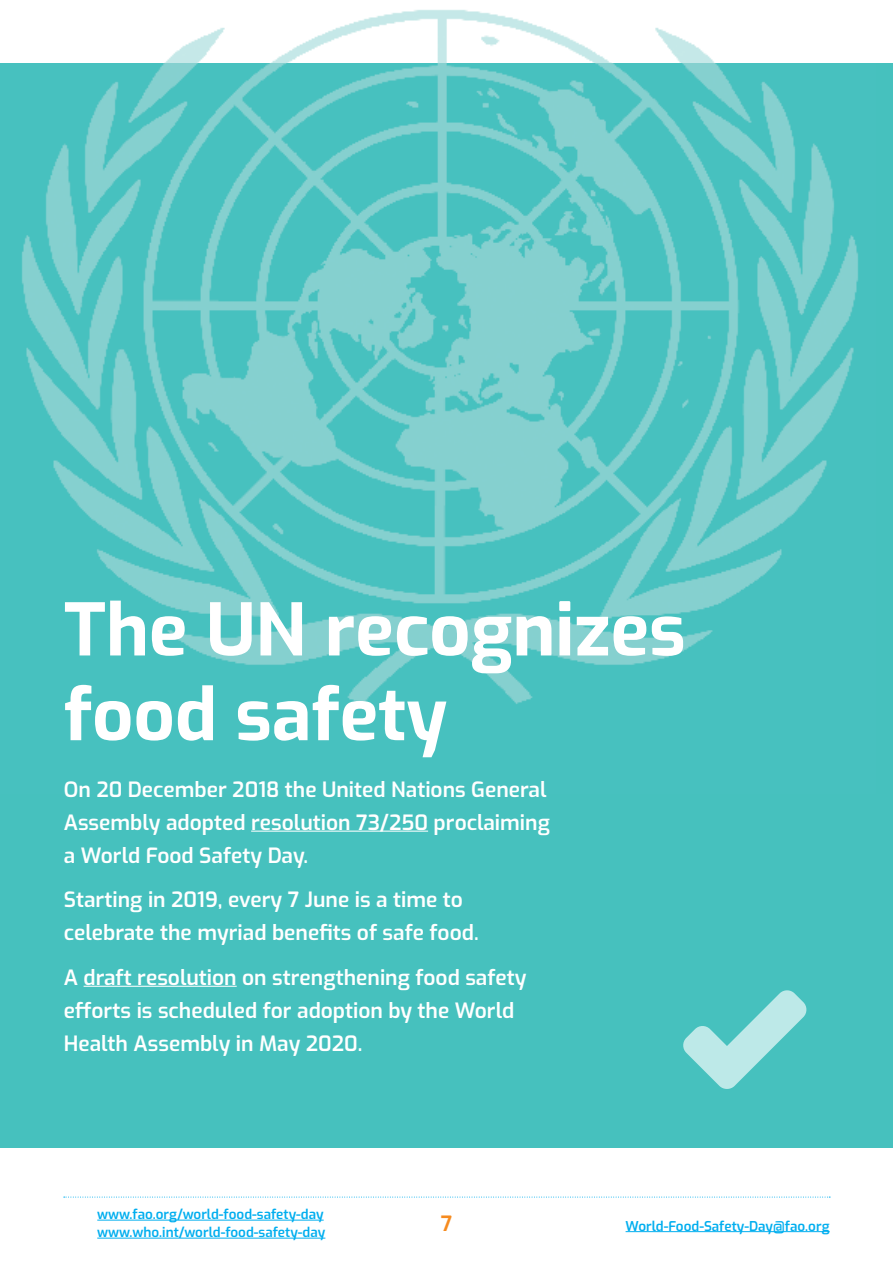
<style>
.page{position:relative;width:893px;height:1263px;background:#fff}
.page>*{position:absolute;margin:0;border:0;box-sizing:border-box;transform-origin:0 0}
.t1{font:700 72px/84.8px "Exo";color:#fff}
.t2{font:600 21px/33px "Exo";color:#fff}
.t3{font:600 21px "Exo";color:#f68b1f}
.t4{font:600 13.5px/18px "Exo";color:#00aeef}
</style>
<div class="page">
<hr style="left:626px;top:1231px;width:204px;height:1px;background:#00aeef">
<svg style="left:64px;top:1197px;width:766px;height:1px"></svg>
<hr style="left:97px;top:1220px;width:227px;height:1px;background:#00aeef">
<hr style="left:97px;top:1238px;width:228px;height:1px;background:#00aeef">
<img style="left:0;top:10px;width:876px;height:54px">
<div style="left:0;top:64px;width:893px;height:1084px;background:#46c1be"></div>
<img style="left:22px;top:64px;width:836px;height:640px">
<hr style="left:251px;top:831px;width:177px;height:1px;background:#fff">
<hr style="left:84px;top:986px;width:153px;height:1px;background:#fff">
<svg style="left:683px;top:990px;width:124px;height:99px"></svg>
<h1 class="t1" style="left:64px;top:582px;width:623px">The UN recognizes food safety</h1>
<p class="t2" style="left:64px;top:771px;width:488px">On 20 December 2018 the United Nations General<br>Assembly adopted resolution 73/250 proclaiming a World Food Safety Day.</p>
<p class="t2" style="left:64px;top:882px;width:416px">Starting in 2019, every 7 June is a time to celebrate the myriad benefits of safe food.</p>
<p class="t2" style="left:64px;top:959px;width:464px">A draft resolution on strengthening food safety efforts is scheduled for adoption by the World<br>Health Assembly in May 2020.</p>
<p class="t4" style="left:97px;top:1204px;width:230px">www.fao.org/world-food-safety-day www.who.int/world-food-safety-day</p>
<p class="t3" style="left:441px;top:1207px;width:13px">7</p>
<p class="t4" style="left:626px;top:1216px;width:205px">World-Food-Safety-Day@fao.org</p>
</div>
